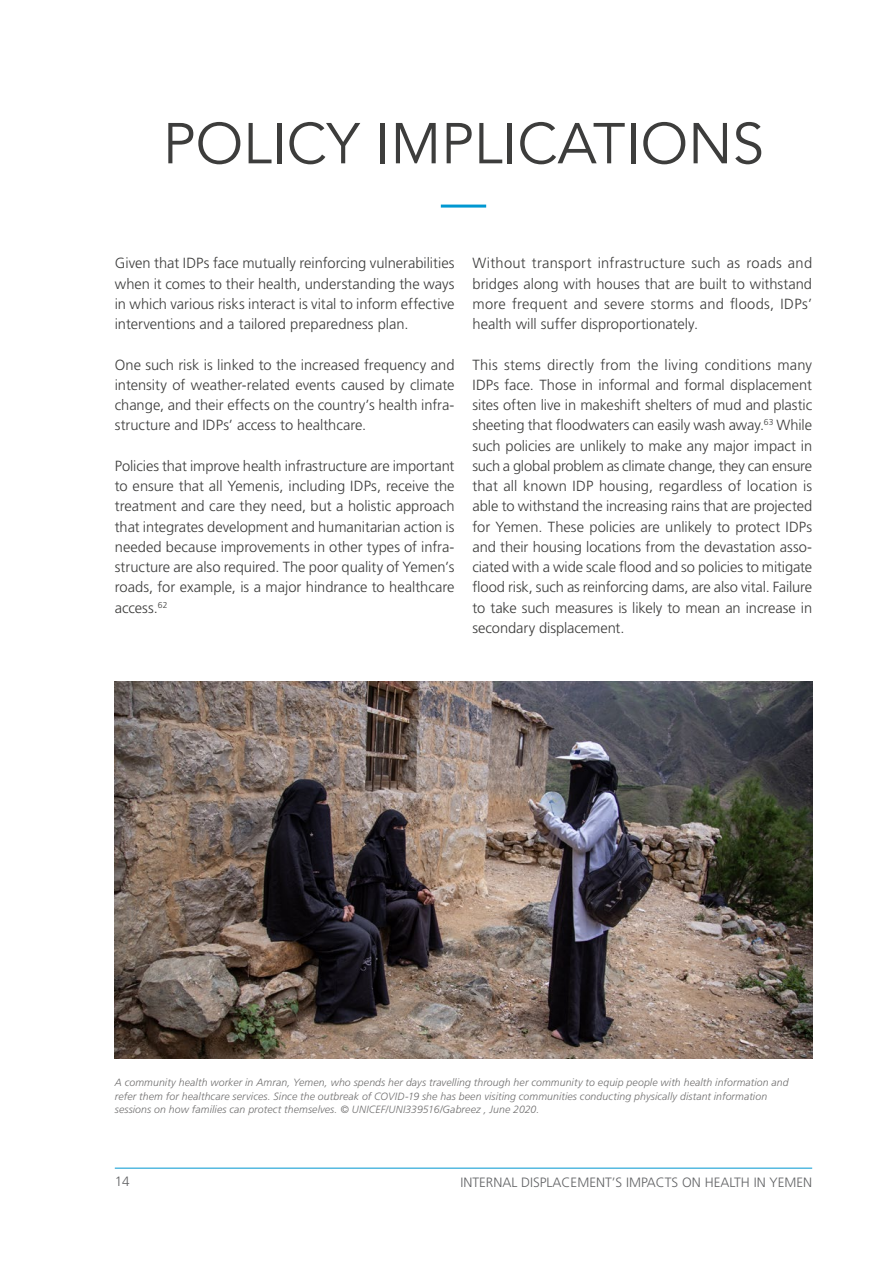
<style>
.page{position:relative;width:893px;height:1263px;background:#fff}
.page>*{position:absolute;margin:0;border:0;box-sizing:border-box;transform-origin:0 0}
.t1{font:57px "Avenir";color:#3d3d3c}
.Text{font:300 14.7px/20.2px "Frutiger LT Std";color:#3d3d3c;text-align:justify}
.t2{font:300 13.5px "Frutiger LT Std";color:#636466}
.t3{font:italic 300 10.5px/13.5px "Frutiger LT Std";letter-spacing:.01em;color:#717070}
</style>
<div class="page">
<hr style="left:441px;top:205px;width:45px;height:3px;background:#0098d1">
<img style="left:115px;top:681px;width:697px;height:377px">
<hr style="left:115px;top:1168px;width:697px;height:1px;background:#0098d1">
<p class="t1" style="left:163px;top:110px;width:603px">POLICY IMPLICATIONS</p>
<p class="Text" style="left:115px;top:253px;width:341px">Given that IDPs face mutually reinforcing vulnerabilities when it comes to their health, understanding the ways in which various risks interact is vital to inform effective interventions and a tailored preparedness plan.</p>
<p class="Text" style="left:115px;top:355px;width:341px">One such risk is linked to the increased frequency and intensity of weather-related events caused by climate change, and their effects on the country’s health infra&shy;structure and IDPs’ access to healthcare.</p>
<p class="Text" style="left:115px;top:456px;width:341px">Policies that improve health infrastructure are important to ensure that all Yemenis, including IDPs, receive the treatment and care they need, but a holistic approach that integrates development and humanitarian action is needed because improvements in other types of infra&shy;structure are also required. The poor quality of Yemen’s roads, for example, is a major hindrance to healthcare access.<sup>62</sup></p>
<p class="Text" style="left:472px;top:253px;width:341px">Without transport infrastructure such as roads and bridges along with houses that are built to withstand more frequent and severe storms and floods, IDPs’ health will suffer disproportionately.</p>
<p class="Text" style="left:472px;top:355px;width:341px">This stems directly from the living conditions many IDPs face. Those in informal and formal displacement sites often live in makeshift shelters of mud and plastic sheeting that floodwaters can easily wash away.<sup>63</sup> While such policies are unlikely to make any major impact in such a global problem as climate change, they can ensure that all known IDP housing, regardless of location is able to withstand the increasing rains that are projected for Yemen. These policies are unlikely to protect IDPs and their housing locations from the devastation asso&shy;ciated with a wide scale flood and so policies to mitigate flood risk, such as reinforcing dams, are also vital. Failure to take such measures is likely to mean an increase in secondary displacement.</p>
<p class="t3" style="left:115px;top:1076px;width:675px">A community health worker in Amran, Yemen, who spends her days travelling through her community to equip people with health information and refer them for healthcare services. Since the outbreak of COVID-19 she has been visiting communities conducting physically distant information</p>
<p class="t3" style="left:115px;top:1103px;width:426px">sessions on how families can protect themselves. © UNICEF/UNI339516/Gabreez , June 2020.</p>
<p class="t2" style="left:115px;top:1174px;width:17px">14</p>
<p class="t2" style="left:460px;top:1174px;width:353px">INTERNAL DISPLACEMENT’S IMPACTS ON HEALTH IN YEMEN</p>
</div>
